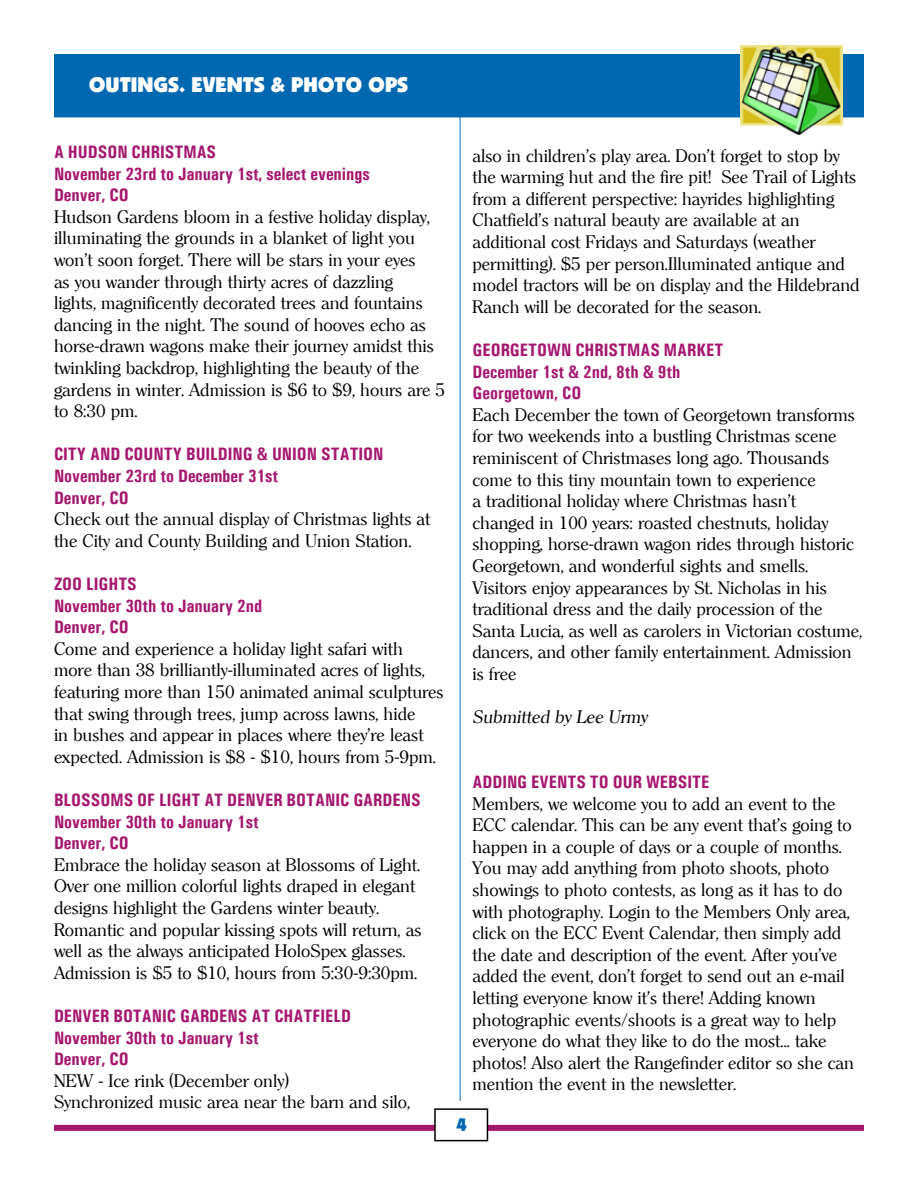
<style>
.page{position:relative;width:918px;height:1188px;background:#fff}
.page>*{position:absolute;margin:0;border:0;box-sizing:border-box;transform-origin:0 0}
.t1{font:21px "Boulder";color:#fff}
.t2{font:18px/21.6px "Clearly Roman";color:#000}
.t3{font:700 18px/21.6px "Univers Condensed";color:#a5176f}
.t4{font:italic 18px "Clearly Roman";color:#000}
.t5{font:18px "Boulder";color:#0067b1}
</style>
<div class="page">
<div style="left:54px;top:54px;width:810px;height:63px;background:#0067b1"></div>
<div style="left:54px;top:1125px;width:810px;height:6px;background:#a5176f"></div>
<div style="left:435px;top:1109px;width:52px;height:32px;background:#fff"></div>
<div style="left:434px;top:1108px;width:54px;height:33px;border:2px solid #000"></div>
<hr style="left:460px;top:54px;width:1px;height:1047px;background:#0067b1">
<img style="left:740px;top:46px;width:103px;height:89px">
<p class="t1" style="left:89px;top:73px;width:321px">OUTINGS. EVENTS &amp; PHOTO OPS</p>
<p class="t3" style="left:54px;top:141px;width:317px">A HUDSON CHRISTMAS<br>November 23rd to January 1st, select evenings<br>Denver, CO</p>
<p class="t2" style="left:54px;top:206px;width:393px">Hudson Gardens bloom in a festive holiday display, illuminating the grounds in a blanket of light you won’t soon forget. There will be stars in your eyes<br>as you wander through thirty acres of dazzling<br>lights, magnificently decorated trees and fountains dancing in the night. The sound of hooves echo as horse-drawn wagons make their journey amidst this twinkling backdrop, highlighting the beauty of the gardens in winter. Admission is $6 to $9, hours are 5 to 8:30 pm.</p>
<p class="t3" style="left:54px;top:443px;width:9px">city</p>
<p class="t3" style="left:90px;top:443px;width:11px">and</p>
<p class="t3" style="left:124px;top:443px;width:11px">county</p>
<p class="t3" style="left:186px;top:443px;width:10px">building</p>
<p class="t3" style="left:257px;top:443px;width:25px">&amp; union</p>
<p class="t3" style="left:321px;top:443px;width:10px">station</p>
<p class="t3" style="left:54px;top:465px;width:226px">November 23rd to December 31st<br>Denver, CO</p>
<p class="t2" style="left:54px;top:508px;width:378px">Check out the annual display of Christmas lights at the City and County Building and Union Station.</p>
<p class="t3" style="left:54px;top:573px;width:209px">ZOO LIGHTS<br>November 30th to January 2nd<br>Denver, CO</p>
<p class="t2" style="left:54px;top:638px;width:391px">Come and experience a holiday light safari with more than 38 brilliantly-illuminated acres of lights, featuring more than 150 animated animal sculptures that swing through trees, jump across lawns, hide<br>in bushes and appear in places where they’re least expected. Admission is $8 - $10, hours from 5-9pm.</p>
<p class="t3" style="left:54px;top:789px;width:368px">BLOSSOMS OF LIGHT AT DENVER BOTANIC GARDENS<br>November 30th to January 1st<br>Denver, CO</p>
<p class="t2" style="left:54px;top:854px;width:369px">Embrace the holiday season at Blossoms of Light.<br>Over one million colorful lights draped in elegant designs highlight the Gardens winter beauty.<br>Romantic and popular kissing spots will return, as well as the always anticipated HoloSpex glasses.<br>Admission is $5 to $10, hours from 5:30-9:30pm.</p>
<p class="t3" style="left:54px;top:1005px;width:299px">DENVER BOTANIC GARDENS AT CHATFIELD<br>November 30th to January 1st<br>Denver, CO</p>
<p class="t2" style="left:54px;top:1070px;width:358px">NEW - Ice rink (December only)<br>Synchronized music area near the barn and silo,</p>
<p class="t2" style="left:472px;top:145px;width:389px">also in children’s play area. Don’t forget to stop by the warming hut and the fire pit! See Trail of Lights from a different perspective: hayrides highlighting Chatfield’s natural beauty are available at an additional cost Fridays and Saturdays (weather permitting). $5 per person.Illuminated antique and model tractors will be on display and the Hildebrand Ranch will be decorated for the season.</p>
<p class="t3" style="left:472px;top:339px;width:11px">georgetown</p>
<p class="t3" style="left:575px;top:339px;width:11px">christmas</p>
<p class="t3" style="left:472px;top:339px;width:243px;text-indent:191px">market<br>December 1st &amp; 2nd, 8th &amp; 9th<br>Georgetown, CO</p>
<p class="t2" style="left:472px;top:404px;width:391px">Each December the town of Georgetown transforms for two weekends into a bustling Christmas scene reminiscent of Christmases long ago. Thousands come to this tiny mountain town to experience<br>a traditional holiday where Christmas hasn’t changed in 100 years: roasted chestnuts, holiday shopping, horse-drawn wagon rides through historic Georgetown, and wonderful sights and smells.<br>Visitors enjoy appearances by St. Nicholas in his traditional dress and the daily procession of the Santa Lucia, as well as carolers in Victorian costume, dancers, and other family entertainment. Admission is free</p>
<p class="t4" style="left:472px;top:707px;width:177px">Submitted by Lee Urmy</p>
<p class="t3" style="left:472px;top:771px;width:20px">Adding</p>
<p class="t3" style="left:531px;top:771px;width:19px">Events</p>
<p class="t3" style="left:590px;top:771px;width:34px">to our</p>
<p class="t3" style="left:646px;top:771px;width:23px">Website</p>
<p class="t2" style="left:472px;top:793px;width:383px">Members, we welcome you to add an event to the ECC calendar. This can be any event that’s going to happen in a couple of days or a couple of months.<br>You may add anything from photo shoots, photo showings to photo contests, as long as it has to do with photography. Login to the Members Only area, click on the ECC Event Calendar, then simply add the date and description of the event. After you’ve added the event, don’t forget to send out an e-mail letting everyone know it’s there! Adding known photographic events/shoots is a great way to help everyone do what they like to do the most... take photos! Also alert the Rangefinder editor so she can mention the event in the newsletter.</p>
<p class="t5" style="left:457px;top:1114px;width:12px">4</p>
</div>
